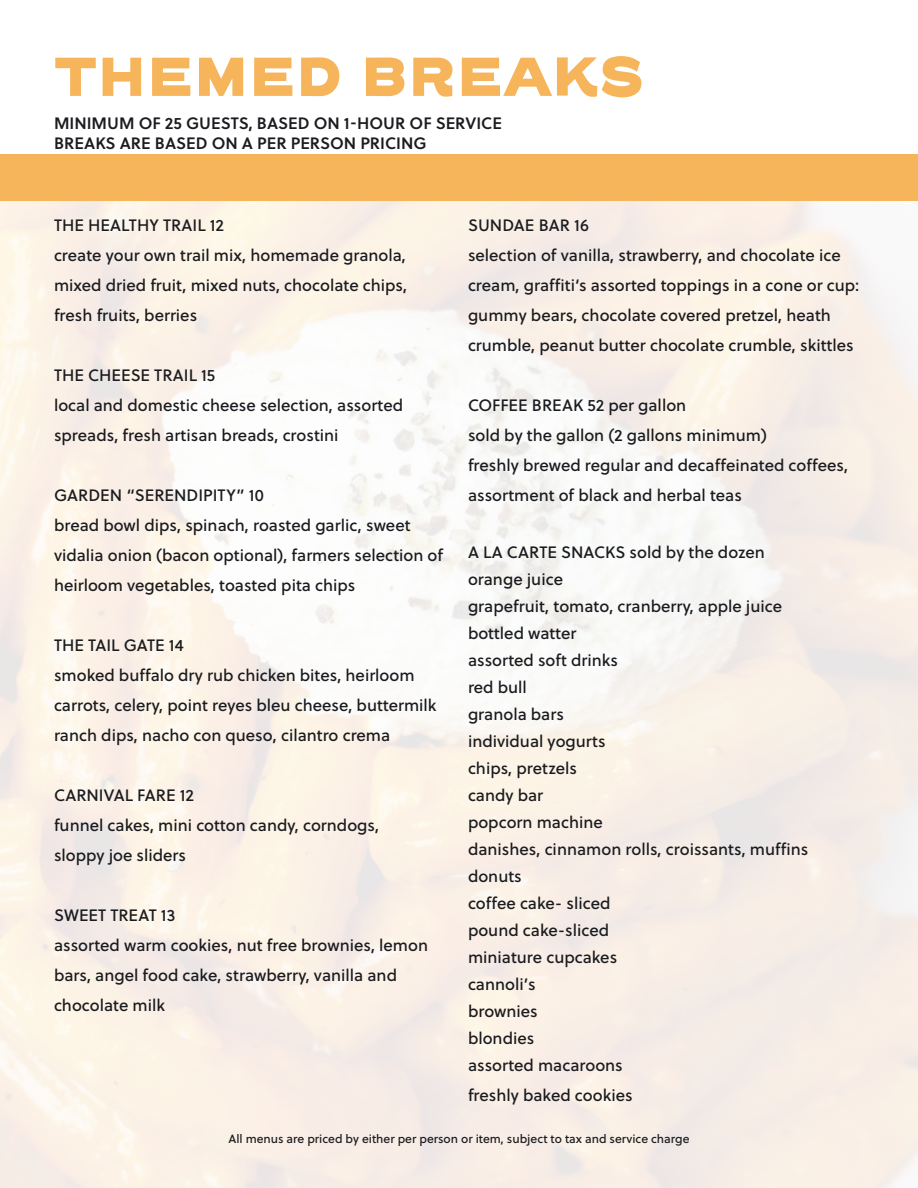
<style>
.page{position:relative;width:918px;height:1188px;background:#fff}
.page>*{position:absolute;margin:0;border:0;box-sizing:border-box;transform-origin:0 0}
.t1{font:900 54px "Henderson Sans Basic";color:#f7b55b}
.t2{font:16.5px/30px "Soleil Bk";color:#1b1c20}
.t3{font:16.5px "Soleil Sb";color:#1b1c20}
.t4{font:12px "Soleil Bk";color:#1b1c20}
</style>
<div class="page">
<div style="left:0;top:155px;width:918px;height:46px;background:#f7b55b"></div>
<p class="t1" style="left:54px;top:39px;width:592px">THEMED BREAKS</p>
<p class="t3" style="left:54px;top:111px;width:450px">MINIMUM OF 25 GUESTS, BASED ON 1-HOUR OF SERVICE</p>
<p class="t3" style="left:54px;top:130px;width:374px">BREAKS ARE BASED ON A PER PERSON PRICING</p>
<p class="t2" style="left:54px;top:210px;width:172px">THE HEALTHY TRAIL 12</p>
<p class="t2" style="left:54px;top:240px;width:355px">create your own trail mix, homemade granola, mixed dried fruit, mixed nuts, chocolate chips,</p>
<p class="t2" style="left:54px;top:300px;width:145px">fresh fruits, berries</p>
<p class="t2" style="left:54px;top:360px;width:163px">THE CHEESE TRAIL 15</p>
<p class="t2" style="left:54px;top:390px;width:351px">local and domestic cheese selection, assorted spreads, fresh artisan breads, crostini</p>
<p class="t2" style="left:54px;top:480px;width:211px">GARDEN “SERENDIPITY” 10</p>
<p class="t2" style="left:54px;top:510px;width:391px">bread bowl dips, spinach, roasted garlic, sweet vidalia onion (bacon optional), farmers selection of heirloom vegetables, toasted pita chips</p>
<p class="t2" style="left:54px;top:630px;width:131px">THE TAIL GATE 14</p>
<p class="t2" style="left:54px;top:660px;width:384px">smoked buffalo dry rub chicken bites, heirloom carrots, celery, point reyes bleu cheese, buttermilk ranch dips, nacho con queso, cilantro crema</p>
<p class="t2" style="left:54px;top:780px;width:142px">CARNIVAL FARE 12</p>
<p class="t2" style="left:54px;top:810px;width:327px">funnel cakes, mini cotton candy, corndogs,</p>
<p class="t2" style="left:54px;top:840px;width:134px">sloppy joe sliders</p>
<p class="t2" style="left:54px;top:900px;width:123px">SWEET TREAT 13</p>
<p class="t2" style="left:54px;top:930px;width:376px">assorted warm cookies, nut free brownies, lemon bars, angel food cake, strawberry, vanilla and chocolate milk</p>
<p class="t2" style="left:468px;top:210px;width:123px">SUNDAE BAR 16</p>
<p class="t2" style="left:468px;top:240px;width:393px">selection of vanilla, strawberry, and chocolate ice cream, graffiti‘s assorted toppings in a cone or cup: gummy bears, chocolate covered pretzel, heath crumble, peanut butter chocolate crumble, skittles</p>
<p class="t2" style="left:468px;top:390px;width:220px">COFFEE BREAK 52 per gallon</p>
<p class="t2" style="left:468px;top:420px;width:300px">sold by the gallon (2 gallons minimum)</p>
<p class="t2" style="left:468px;top:450px;width:382px">freshly brewed regular and decaffeinated coffees,</p>
<p class="t2" style="left:468px;top:480px;width:275px">assortment of black and herbal teas</p>
<p class="t2" style="left:468px;top:537px;width:298px">A LA CARTE SNACKS sold by the dozen</p>
<p class="t2" style="left:468px;top:564px;width:97px">orange juice</p>
<p class="t2" style="left:468px;top:591px;width:316px">grapefruit, tomato, cranberry, apple juice</p>
<p class="t2" style="left:468px;top:618px;width:110px">bottled watter</p>
<p class="t2" style="left:468px;top:645px;width:151px">assorted soft drinks</p>
<p class="t2" style="left:468px;top:672px;width:60px">red bull</p>
<p class="t2" style="left:468px;top:699px;width:97px">granola bars</p>
<p class="t2" style="left:468px;top:726px;width:139px">individual yogurts</p>
<p class="t2" style="left:468px;top:753px;width:110px">chips, pretzels</p>
<p class="t2" style="left:468px;top:780px;width:77px">candy bar</p>
<p class="t2" style="left:468px;top:807px;width:136px">popcorn machine</p>
<p class="t2" style="left:468px;top:834px;width:342px">danishes, cinnamon rolls, croissants, muffins</p>
<p class="t2" style="left:468px;top:861px;width:55px">donuts</p>
<p class="t2" style="left:468px;top:888px;width:144px">coffee cake- sliced</p>
<p class="t2" style="left:468px;top:915px;width:143px">pound cake-sliced</p>
<p class="t2" style="left:468px;top:942px;width:151px">miniature cupcakes</p>
<p class="t2" style="left:468px;top:969px;width:69px">cannoli’s</p>
<p class="t2" style="left:468px;top:996px;width:71px">brownies</p>
<p class="t2" style="left:468px;top:1023px;width:68px">blondies</p>
<p class="t2" style="left:468px;top:1050px;width:156px">assorted macaroons</p>
<p class="t2" style="left:468px;top:1080px;width:166px">freshly baked cookies</p>
<p class="t4" style="left:228px;top:1130px;width:463px">All menus are priced by either per person or item, subject to tax and service charge</p>
</div>
